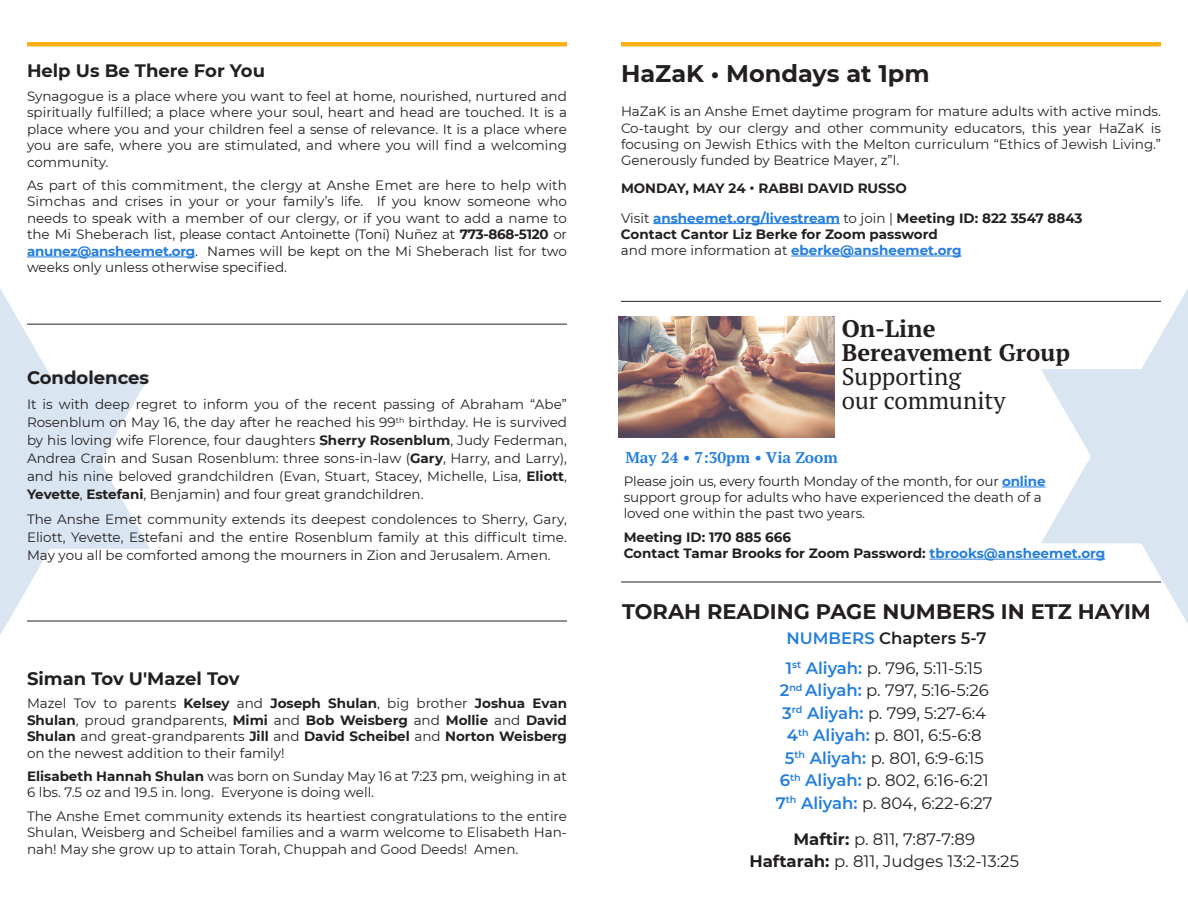
<style>
.page{position:relative;width:1188px;height:918px;background:#fff}
.page>*{position:absolute;margin:0;border:0;box-sizing:border-box;transform-origin:0 0}
.t1{font:700 24px/24px "PT Serif Pro";color:#231f20}
.t2{font:700 24px "Montserrat";color:#231f20}
.t3{font:24px "PT Serif Pro";color:#231f20}
.t4{font:700 21px "Montserrat";color:#231f20}
.t5{font:700 18px "Montserrat";color:#231f20}
.t6{font:16.5px/22.5px "Montserrat";color:#231f20;text-align:center}
.t7{font:600 16.5px "Montserrat";color:#231f20}
.t8{font:700 15.6px "PT Serif Pro";color:#247edd}
.t9{font:13.5px/16.5px "Montserrat";color:#231f20;text-align:justify}
.t10{font:700 13.5px/16.2px "Montserrat";color:#231f20}
.t11{font:700 13.5px "Montserrat";color:#247edd}
.s1{font-weight:700}
.s2{font-weight:700;color:#247edd}
.s3{font-weight:400;color:#231f20}
.s4{color:#231f20}
.s5{font-weight:400}
.s6{color:#247edd}
.s7{font-weight:600;color:#247edd}
</style>
<div class="page">
<img style="left:987px;top:288px;width:201px;height:336px">
<img style="left:0;top:289px;width:205px;height:346px">
<hr style="left:27px;top:42px;width:540px;height:4px;background:#fbb017">
<hr style="left:621px;top:42px;width:540px;height:4px;background:#fbb017">
<hr style="left:27px;top:257px;width:168px;height:1px;background:#247edd">
<hr style="left:621px;top:582px;width:540px;height:1px;background:#231f20">
<hr style="left:621px;top:301px;width:540px;height:1px;background:#231f20">
<hr style="left:27px;top:324px;width:540px;height:1px;background:#231f20">
<hr style="left:27px;top:621px;width:540px;height:1px;background:#231f20">
<hr style="left:653px;top:223px;width:187px;height:1px;background:#247edd">
<hr style="left:791px;top:256px;width:171px;height:1px;background:#247edd">
<img style="left:618px;top:317px;width:216px;height:121px">
<hr style="left:1002px;top:487px;width:44px;height:1px;background:#247edd">
<hr style="left:929px;top:559px;width:176px;height:1px;background:#247edd">
<p class="t5" style="left:27px;top:58px;width:240px">Help Us Be There For You</p>
<p class="t9" style="left:27px;top:87px;width:542px">Synagogue is a place where you want to feel at home, nourished, nurtured and spiritually fulfilled; a place where your soul, heart and head are touched. It is a place where you and your children feel a sense of relevance. It is a place where you are safe, where you are stimulated, and where you will find a welcoming community.</p>
<p class="t9" style="left:27px;top:176px;width:542px">As part of this commitment, the clergy at Anshe Emet are here to help with Simchas and crises in your or your family’s life. If you know someone who needs to speak with a member of our clergy, or if you want to add a name to the Mi Sheberach list, please contact Antoinette (Toni) Nuñez at <span class="s1">773-868-5120</span> or <span class="s2">anunez@ansheemet.org</span>. Names will be kept on the Mi Sheberach list for two weeks only unless otherwise specified.</p>
<p class="t5" style="left:27px;top:365px;width:124px">Condolences</p>
<p class="t9" style="left:27px;top:395px;width:542px;line-height:18px">It is with deep regret to inform you of the recent passing of Abraham “Abe” Rosenblum on May 16, the day after he reached his 99<sup>th</sup> birthday. He is survived by his loving wife Florence, four daughters <span class="s1">Sherry Rosenblum</span>, Judy Federman, Andrea Crain and Susan Rosenblum: three sons-in-law (<span class="s1">Gary</span>, Harry, and Larry), and his nine beloved grandchildren (Evan, Stuart, Stacey, Michelle, Lisa, <span class="s1">Eliott</span>, <span class="s1">Yevette</span>, <span class="s1">Estefani</span>, Benjamin) and four great grandchildren.</p>
<p class="t9" style="left:27px;top:510px;width:541px;line-height:18px">The Anshe Emet community extends its deepest condolences to Sherry, Gary, Eliott, Yevette, Estefani and the entire Rosenblum family at this difficult time.<br>May you all be comforted among the mourners in Zion and Jerusalem. Amen.</p>
<p class="t5" style="left:27px;top:665px;width:214px">Siman Tov U'Mazel Tov</p>
<p class="t9" style="left:27px;top:695px;width:542px">Mazel Tov to parents <span class="s1">Kelsey</span> and <span class="s1">Joseph Shulan</span>, big brother <span class="s1">Joshua Evan Shulan</span>, proud grandparents, <span class="s1">Mimi</span> and <span class="s1">Bob Weisberg</span> and <span class="s1">Mollie</span> and <span class="s1">David Shulan</span> and great-grandparents <span class="s1">Jill</span> and <span class="s1">David Scheibel</span> and <span class="s1">Norton Weisberg </span>on the newest addition to their family!</p>
<p class="t9" style="left:27px;top:767px;width:542px"><span class="s1">Elisabeth Hannah Shulan</span> was born on Sunday May 16 at 7:23 pm, weighing in at<br>6 lbs. 7.5 oz and 19.5 in. long. Everyone is doing well.</p>
<p class="t9" style="left:27px;top:807px;width:542px">The Anshe Emet community extends its heartiest congratulations to the entire Shulan, Weisberg and Scheibel families and a warm welcome to Elisabeth Han&shy;nah! May she grow up to attain Torah, Chuppah and Good Deeds! Amen.</p>
<p class="t2" style="left:621px;top:56px;width:310px">HaZaK • Mondays at 1pm</p>
<p class="t9" style="left:621px;top:103px;width:542px">HaZaK is an Anshe Emet daytime program for mature adults with active minds.<br>Co-taught by our clergy and other community educators, this year HaZaK is focusing on Jewish Ethics with the Melton curriculum “Ethics of Jewish Living.” Generously funded by Beatrice Mayer, z”l.</p>
<p class="t10" style="left:621px;top:180px;width:287px">MONDAY, MAY 24 • RABBI DAVID RUSSO</p>
<p class="t11" style="left:621px;top:208px;width:463px"><span class="s3">Visit</span> ansheemet.org/livestream <span class="s3">to join |</span> <span class="s4">Meeting ID: 822 3547 8843</span></p>
<p class="t10" style="left:621px;top:225px;width:318px">Contact Cantor Liz Berke for Zoom password</p>
<p class="t9" style="left:621px;top:241px;width:342px">and more information at <span class="s2">eberke@ansheemet.org</span></p>
<p class="t1" style="left:842px;top:316px;width:95px">On-Line</p>
<p class="t1" style="left:842px;top:340px;width:230px">Bereavement Group<br><span class="s5">Supporting</span></p>
<p class="t3" style="left:842px;top:385px;width:165px">our community</p>
<p class="t8" style="left:625px;top:447px;width:214px">May 24 • 7:30pm • Via Zoom</p>
<p class="t9" style="left:624px;top:473px;width:423px;text-align:left">Please join us, every fourth Monday of the month, for our <span class="s2">online </span>support group for adults who have experienced the death of a loved one within the past two years.</p>
<p class="t10" style="left:624px;top:528px;width:483px">Meeting ID: 170 885 666<br>Contact Tamar Brooks for Zoom Password: <span class="s6">tbrooks@ansheemet.org</span></p>
<p class="t4" style="left:622px;top:596px;width:530px">TORAH READING PAGE NUMBERS IN ETZ HAYIM</p>
<p class="t7" style="left:787px;top:627px;width:202px"><span class="s6">NUMBERS</span> Chapters 5-7</p>
<p class="t6" style="left:786px;top:656px;width:198px"><span class="s7">1</span><sup>st</sup> <span class="s7">Aliyah:</span> p. 796, 5:11-5:15</p>
<p class="t6" style="left:780px;top:679px;width:211px"><span class="s7">2</span><sup>nd</sup> <span class="s7">Aliyah:</span> p. 797, 5:16-5:26</p>
<p class="t6" style="left:782px;top:701px;width:205px"><span class="s7">3</span><sup>rd</sup> <span class="s7">Aliyah:</span> p. 799, 5:27-6:4</p>
<p class="t6" style="left:787px;top:724px;width:196px"><span class="s7">4</span><sup>th</sup> <span class="s7">Aliyah:</span> p. 801, 6:5-6:8</p>
<p class="t6" style="left:780px;top:746px;width:211px"><span class="s7">5</span><sup>th</sup> <span class="s7">Aliyah:</span> p. 801, 6:9-6:15<br><span class="s7">6</span><sup>th</sup> <span class="s7">Aliyah:</span> p. 802, 6:16-6:21</p>
<p class="t6" style="left:776px;top:791px;width:218px"><span class="s7">7</span><sup>th</sup> <span class="s7">Aliyah:</span> p. 804, 6:22-6:27</p>
<p class="t6" style="left:793px;top:827px;width:183px"><span class="s1">Maftir:</span> p. 811, 7:87-7:89</p>
<p class="t6" style="left:749px;top:850px;width:271px"><span class="s1">Haftarah:</span> p. 811, Judges 13:2-13:25</p>
</div>
